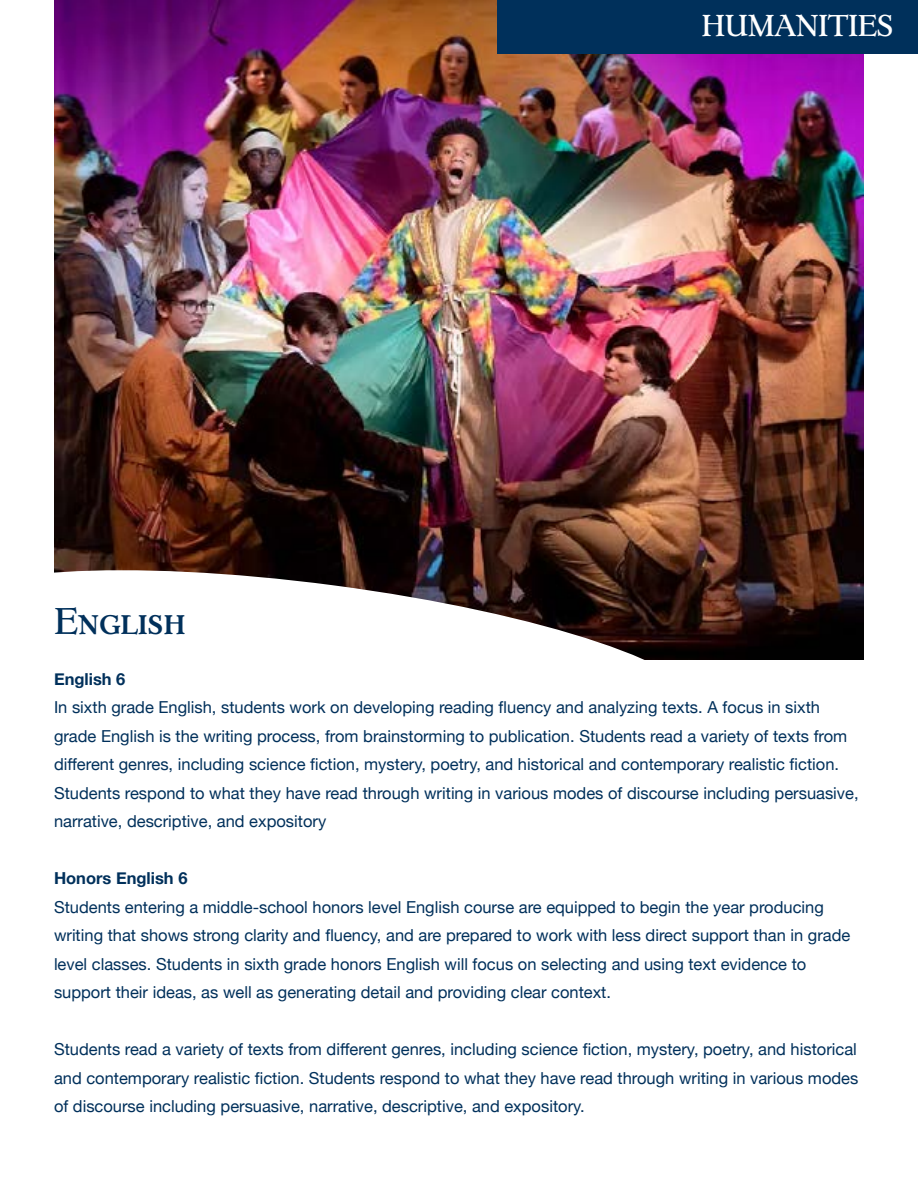
<style>
.page{position:relative;width:918px;height:1188px;background:#fff}
.page>*{position:absolute;margin:0;border:0;box-sizing:border-box;transform-origin:0 0}
.t1{font:39px "Erasmus RR Medium Expert";color:#00305b}
.t2{font:31.5px "Erasmus RR Medium Expert";color:#fff}
.t3{font:16.5px/28.5px "Helvetica Neue";color:#00305b}
.t4{font:700 16.5px "Helvetica Neue";color:#00305b}
</style>
<div class="page">
<img style="left:54px;top:0;width:810px;height:659px">
<svg style="left:54px;top:558px;width:653px;height:102px"></svg>
<div style="left:498px;top:0;width:420px;height:54px;background:#00305b"></div>
<h2 class="t2" style="left:702px;top:7px;width:193px">HUMANITIES</h2>
<h1 class="t1" style="left:54px;top:599px;width:132px">English</h1>
<p class="t4" style="left:54px;top:666px;width:73px">English 6</p>
<p class="t3" style="left:54px;top:694px;width:806px">In sixth grade English, students work on developing reading fluency and analyzing texts. A focus in sixth grade English is the writing process, from brainstorming to publication. Students read a variety of texts from different genres, including science fiction, mystery, poetry, and historical and contemporary realistic fiction.<br>Students respond to what they have read through writing in various modes of discourse including persuasive, narrative, descriptive, and expository</p>
<p class="t4" style="left:54px;top:865px;width:135px">Honors English 6</p>
<p class="t3" style="left:54px;top:893px;width:798px">Students entering a middle-school honors level English course are equipped to begin the year producing writing that shows strong clarity and fluency, and are prepared to work with less direct support than in grade level classes. Students in sixth grade honors English will focus on selecting and using text evidence to support their ideas, as well as generating detail and providing clear context.</p>
<p class="t3" style="left:54px;top:1036px;width:806px;text-align:justify">Students read a variety of texts from different genres, including science fiction, mystery, poetry, and historical and contemporary realistic fiction. Students respond to what they have read through writing in various modes of discourse including persuasive, narrative, descriptive, and expository.</p>
</div>
